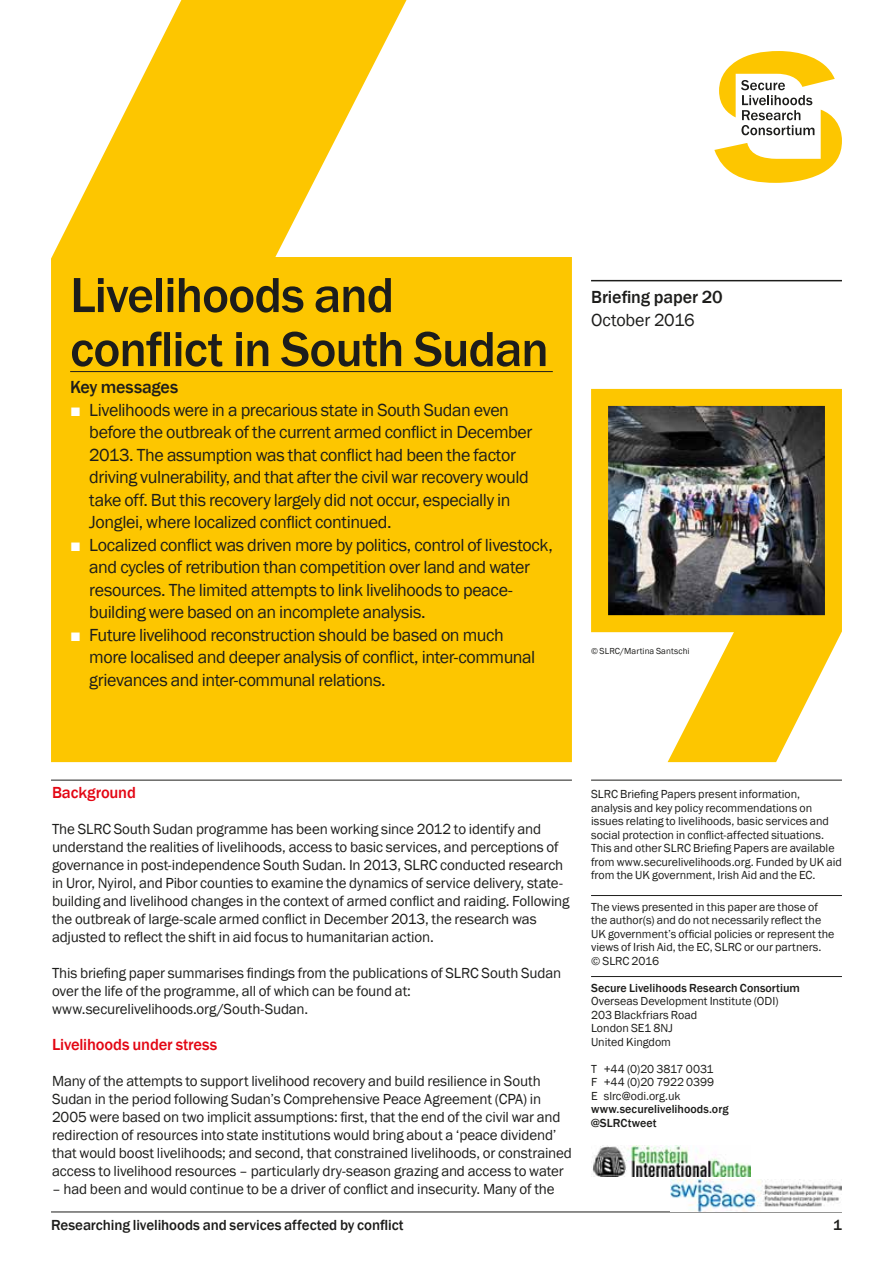
<style>
.page{position:relative;width:893px;height:1263px;background:#fff}
.page>*{position:absolute;margin:0;border:0;box-sizing:border-box;transform-origin:0 0}
.BP_TITLE{font:500 51px/54px "Franklin Gothic";letter-spacing:-.02em;color:#1d1d1b}
.BP_DATE{font:18px/22.5px "Franklin Gothic";letter-spacing:-.025em;color:#1d1d1b}
.BP_Briefingpaper{font:500 18px "Franklin Gothic";letter-spacing:-.005em;color:#1d1d1b}
.BP_KEYMESSAGES{font:500 18px "Franklin Gothic";letter-spacing:-.015em;color:#1d1d1b}
.BP_HEADING3{font:500 16.5px "Franklin Gothic";letter-spacing:-.01em;color:#e30613}
.BP_BODY{font:15px/18px "Franklin Gothic";letter-spacing:-.01em;color:#1d1d1b}
.BP_PAGINATION{font:500 15px "Franklin Gothic";letter-spacing:-.005em;color:#1d1d1b}
.t1{font:12px/13.5px "Franklin Gothic";color:#1d1d1b}
.t2{font:500 12px/13.5px "Franklin Gothic";letter-spacing:.005em;color:#1d1d1b}
.BP_PICTURECREDIT{font:9px "Franklin Gothic";letter-spacing:.01em;color:#1d1d1b}
.s1{font-weight:500;color:#fff}
</style>
<div class="page">
<svg style="left:51px;top:0;width:521px;height:762px;fill:#fdc600"></svg>
<hr style="left:51px;top:1212px;width:791px;height:1px;background:#1d1d1b">
<hr style="left:591px;top:895px;width:251px;height:1px;background:#1d1d1b">
<hr style="left:591px;top:976px;width:251px;height:1px;background:#1d1d1b">
<hr style="left:591px;top:280px;width:251px;height:1px;background:#1d1d1b">
<hr style="left:591px;top:780px;width:251px;height:1px;background:#1d1d1b">
<hr style="left:51px;top:780px;width:521px;height:1px;background:#1d1d1b">
<svg style="left:591px;top:389px;width:251px;height:373px;fill:#fdc600"></svg>
<img style="left:608px;top:406px;width:217px;height:209px">
<hr style="left:70px;top:371px;width:483px;height:1px;background:#1d1d1b">
<img style="left:592px;top:1145px;width:158px;height:31px">
<img style="left:671px;top:1179px;width:170px;height:33px">
<svg style="left:714px;top:51px;width:128px;height:132px"></svg>
<p class="BP_TITLE" style="left:70px;top:269px;width:480px">Livelihoods and conflict in South Sudan</p>
<p class="BP_KEYMESSAGES" style="left:70px;top:376px;width:110px">Key messages</p>
<p class="BP_DATE" style="left:89px;top:399px;width:445px;text-indent:-19px"><span class="s1">■</span> Livelihoods were in a precarious state in South Sudan even before the outbreak of the current armed conflict in December 2013. The assumption was that conflict had been the factor driving vulnerability, and that after the civil war recovery would take off. But this recovery largely did not occur, especially in Jonglei, where localized conflict continued.</p>
<p class="BP_DATE" style="left:89px;top:534px;width:465px;text-indent:-19px"><span class="s1">■</span> Localized conflict was driven more by politics, control of livestock, and cycles of retribution than competition over land and water resources. The limited attempts to link livelihoods to peace&shy;building were based on an incomplete analysis.</p>
<p class="BP_DATE" style="left:89px;top:624px;width:447px;text-indent:-19px"><span class="s1">■</span> Future livelihood reconstruction should be based on much more localised and deeper analysis of conflict, inter-communal grievances and inter-communal relations.</p>
<p class="BP_Briefingpaper" style="left:591px;top:286px;width:133px">Briefing paper 20</p>
<p class="BP_DATE" style="left:591px;top:309px;width:105px">October 2016</p>
<p class="BP_PICTURECREDIT" style="left:591px;top:645px;width:100px">© SLRC/Martina Santschi</p>
<p class="BP_HEADING3" style="left:52px;top:782px;width:85px">Background</p>
<p class="BP_BODY" style="left:52px;top:820px;width:519px">The SLRC South Sudan programme has been working since 2012 to identify and understand the realities of livelihoods, access to basic services, and perceptions of governance in post-independence South Sudan. In 2013, SLRC conducted research in Uror, Nyirol, and Pibor counties to examine the dynamics of service delivery, state&shy;building and livelihood changes in the context of armed conflict and raiding. Following the outbreak of large-scale armed conflict in December 2013, the research was adjusted to reflect the shift in aid focus to humanitarian action.</p>
<p class="BP_BODY" style="left:52px;top:964px;width:511px">This briefing paper summarises findings from the publications of SLRC South Sudan over the life of the programme, all of which can be found at: www.securelivelihoods.org/South-Sudan.</p>
<p class="BP_HEADING3" style="left:52px;top:1034px;width:167px">Livelihoods under stress</p>
<p class="BP_BODY" style="left:52px;top:1072px;width:521px">Many of the attempts to support livelihood recovery and build resilience in South Sudan in the period following Sudan’s Comprehensive Peace Agreement (CPA) in 2005 were based on two implicit assumptions: first, that the end of the civil war and redirection of resources into state institutions would bring about a ‘peace dividend’ that would boost livelihoods; and second, that constrained livelihoods, or constrained access to livelihood resources – particularly dry-season grazing and access to water</p>
<p class="BP_BODY" style="left:52px;top:1180px;width:504px">– had been and would continue to be a driver of conflict and insecurity. Many of the</p>
<p class="t1" style="left:591px;top:788px;width:252px">SLRC Briefing Papers present information, analysis and key policy recommendations on issues relating to livelihoods, basic services and social protection in conflict-affected situations.<br>This and other SLRC Briefing Papers are available from www.securelivelihoods.org. Funded by UK aid from the UK government, Irish Aid and the EC.</p>
<p class="t1" style="left:591px;top:900px;width:245px">The views presented in this paper are those of the author(s) and do not necessarily reflect the UK government’s official policies or represent the views of Irish Aid, the EC, SLRC or our partners.<br>© SLRC 2016</p>
<p class="t2" style="left:591px;top:981px;width:210px">Secure Livelihoods Research Consortium</p>
<p class="t1" style="left:591px;top:995px;width:189px">Overseas Development Institute (ODI)<br>203 Blackfriars Road<br>London SE1 8NJ<br>United Kingdom</p>
<p class="t1" style="left:591px;top:1062px;width:125px;text-align:justify">T +44 (0)20 3817 0031<br>F +44 (0)20 7922 0399<br>E slrc@odi.org.uk</p>
<p class="t2" style="left:591px;top:1102px;width:139px">www.securelivelihoods.org @SLRCtweet</p>
<p class="BP_PAGINATION" style="left:51px;top:1216px;width:354px">Researching livelihoods and services affected by conflict</p>
<p class="BP_PAGINATION" style="left:833px;top:1216px;width:10px">1</p>
</div>
